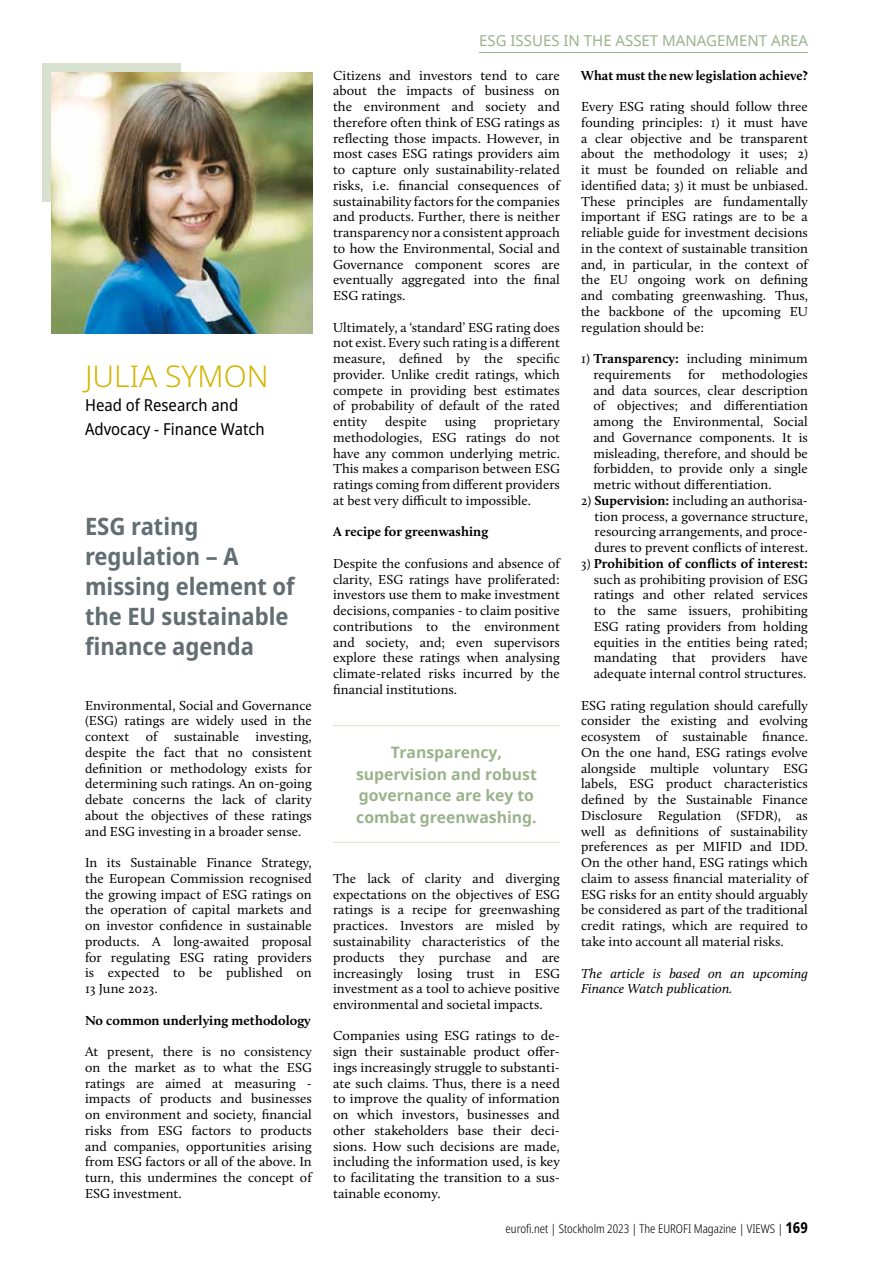
<style>
.page{position:relative;width:893px;height:1263px;background:#fff}
.page>*{position:absolute;margin:0;border:0;box-sizing:border-box;transform-origin:0 0}
.t1{font:300 30px "Noto Sans";color:#d3b400}
.t2{font:700 semi-condensed 24px/30px "Noto Sans";color:#636e73}
.t3{font:semi-condensed 16.5px/24px "Noto Sans";color:#000}
.t4{font:700 15.75px/21.6px "Noto Sans";color:#9ab38b;text-align:center}
.t5{font:15px "Noto Sans";color:#9ab38b}
.t6{font:13.5px/15.8px "Calluna";letter-spacing:.005em;color:#000;text-align:justify}
.t7{font:13.5px/15.8px "Calluna";letter-spacing:.005em;color:#000;text-align:justify;scale:1.04 1}
.t8{font:700 13.5px "Calluna";letter-spacing:.005em;color:#000}
.t9{font:italic 13.5px/15.8px "Calluna";letter-spacing:.005em;color:#000}
.t10{font:300 condensed 12px "Noto Sans";color:#000}
.s1{font-weight:700}
.s2{font-weight:700;font-size:15px}
</style>
<div class="page">
<hr style="left:479px;top:52px;width:329px;height:1px;background:#9ab38b">
<div style="left:43px;top:64px;width:138px;height:138px;background:#d8e0d0"></div>
<img style="left:51px;top:72px;width:262px;height:262px">
<hr style="left:333px;top:725px;width:227px;height:1px;background:#d8e0d0">
<hr style="left:333px;top:842px;width:227px;height:1px;background:#d8e0d0">
<h1 class="t1" style="left:85px;top:355px;width:185px">JULIA SYMON</h1>
<p class="t3" style="left:85px;top:394px;width:181px">Head of Research and<br>Advocacy - Finance Watch</p>
<h2 class="t2" style="left:85px;top:512px;width:211px">ESG rating regulation – A missing element of the EU sustainable finance agenda</h2>
<p class="t6" style="left:85px;top:697px;width:228px">Environmental, Social and Governance (ESG) ratings are widely used in the context of sustainable investing, despite the fact that no consistent definition or methodology exists for determining such ratings. An on-going debate concerns the lack of clarity about the objectives of these ratings and ESG investing in a broader sense.</p>
<p class="t6" style="left:85px;top:855px;width:228px">In its Sustainable Finance Strategy, the European Commission recognised the growing impact of ESG ratings on the operation of capital markets and on investor confidence in sustainable products. A long-awaited proposal for regulating ESG rating providers is expected to be published on 13 June 2023.</p>
<p class="t8" style="left:85px;top:1012px;width:227px">No common underlying methodology</p>
<p class="t6" style="left:85px;top:1043px;width:228px">At present, there is no consistency on the market as to what the ESG ratings are aimed at measuring - impacts of products and businesses on environment and society, financial risks from ESG factors to products and companies, opportunities arising from ESG factors or all of the above. In turn, this undermines the concept of ESG investment.</p>
<p class="t5" style="left:479px;top:30px;width:330px">ESG ISSUES IN THE ASSET MANAGEMENT AREA</p>
<p class="t6" style="left:333px;top:67px;width:228px">Citizens and investors tend to care about the impacts of business on the environment and society and therefore often think of ESG ratings as reflecting those impacts. However, in most cases ESG ratings providers aim to capture only sustainability-related risks, i.e. financial consequences of sustainability factors for the companies and products. Further, there is neither transparency nor a consistent approach to how the Environmental, Social and Governance component scores are eventually aggregated into the final ESG ratings.</p>
<p class="t6" style="left:333px;top:319px;width:228px">Ultimately, a ‘standard’ ESG rating does not exist. Every such rating is a different measure, defined by the specific provider. Unlike credit ratings, which compete in providing best estimates of probability of default of the rated entity</p>
<p class="t6" style="left:385px;top:414px;width:43px">despite</p>
<p class="t6" style="left:445px;top:414px;width:33px">using</p>
<p class="t6" style="left:333px;top:414px;width:228px;text-indent:161px">proprietary methodologies, ESG ratings do not have any common underlying metric.<br>This makes a comparison between ESG ratings coming from different providers at best very difficult to impossible.</p>
<p class="t8" style="left:333px;top:523px;width:157px">A recipe for greenwashing</p>
<p class="t6" style="left:333px;top:555px;width:228px">Despite the confusions and absence of clarity, ESG ratings have proliferated: investors use them to make investment decisions, companies - to claim positive contributions to the environment and society, and; even supervisors explore these ratings when analysing climate-related risks incurred by the financial institutions.</p>
<p class="t4" style="left:356px;top:742px;width:182px">Transparency, supervision and robust governance are key to combat greenwashing.</p>
<p class="t6" style="left:333px;top:870px;width:228px">The lack of clarity and diverging expectations on the objectives of ESG ratings is a recipe for greenwashing practices. Investors are misled by sustainability characteristics of the products they purchase and are increasingly losing trust in ESG investment as a tool to achieve positive environmental and societal impacts.</p>
<p class="t7" style="left:333px;top:1028px;width:220px">Companies using ESG ratings to de&shy;sign their sustainable product offer&shy;ings increasingly struggle to substanti&shy;ate such claims. Thus, there is a need to improve the quality of information on which investors, businesses and other stakeholders base their deci&shy;sions. How such decisions are made, including the information used, is key to facilitating the transition to a sus&shy;tainable economy.</p>
<p class="t8" style="left:581px;top:67px;width:228px">What must the new legislation achieve?</p>
<p class="t6" style="left:581px;top:99px;width:228px">Every ESG rating should follow three founding principles: 1) it must have a clear objective and be transparent about the methodology it uses; 2) it must be founded on reliable and identified data; 3) it must be unbiased.<br>These principles are fundamentally important if ESG ratings are to be a reliable guide for investment decisions in the context of sustainable transition and, in particular, in the context of the EU ongoing work on defining and combating greenwashing. Thus, the backbone of the upcoming EU regulation should be:</p>
<p class="t6" style="left:593px;top:351px;width:216px;text-indent:-12px">1) <span class="s1">Transparency:</span> including minimum requirements</p>
<p class="t6" style="left:593px;top:366px;width:216px;text-indent:129px">methodologies and data sources, clear description of objectives; and differentiation among the Environmental, Social and Governance components. It is misleading, therefore, and should be forbidden, to provide only a single metric without differentiation.</p>
<p class="t6" style="left:595px;top:492px;width:215px;text-indent:-13px">2) <span class="s1">Supervision:</span> including an authorisa&shy;tion process, a governance structure, resourcing arrangements, and proce&shy;dures to prevent conflicts of interest.</p>
<p class="t6" style="left:594px;top:555px;width:216px;text-indent:-13px">3) <span class="s1">Prohibition of conflicts of interest: </span>such as prohibiting provision of ESG ratings and other related services to the same issuers, prohibiting ESG rating providers from holding equities in the entities being rated; mandating that providers have adequate internal control structures.</p>
<p class="t6" style="left:581px;top:697px;width:228px">ESG rating regulation should carefully consider the existing and evolving ecosystem of sustainable finance.<br>On the one hand, ESG ratings evolve alongside multiple voluntary ESG labels, ESG product characteristics defined by the Sustainable Finance Disclosure Regulation (SFDR), as well as definitions of sustainability preferences as per MIFID and IDD.<br>On the other hand, ESG ratings which claim to assess financial materiality of ESG risks for an entity should arguably be considered as part of the traditional credit ratings, which are required to take into account all material risks.</p>
<p class="t9" style="left:581px;top:965px;width:228px">The article is based on an upcoming<br>Finance Watch publication.</p>
<p class="t6" style="left:688px;top:366px;width:18px">for</p>
<p class="t10" style="left:506px;top:1220px;width:304px">eurofi.net | Stockholm 2023 | The EUROFI Magazine | VIEWS | <span class="s2">169</span></p>
</div>
